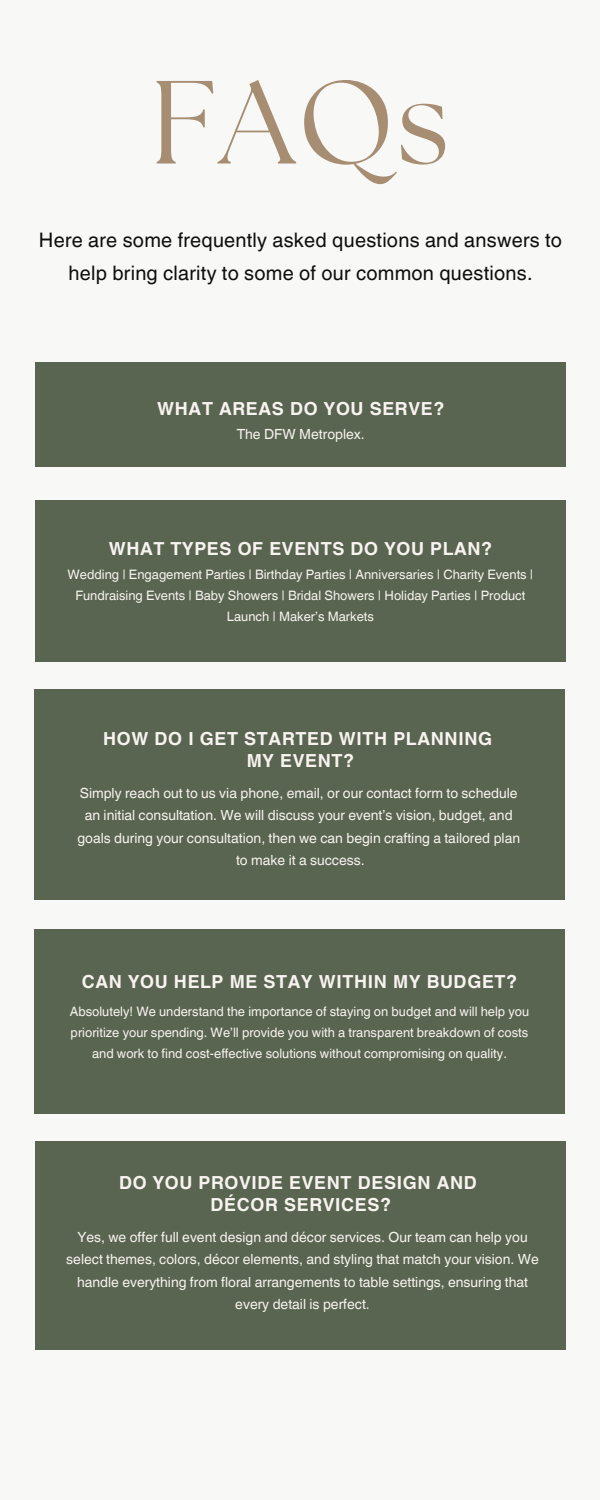
<style>
.page{position:relative;width:600px;height:1500px;background:#f8f8f7}
.page>*{position:absolute;margin:0;border:0;box-sizing:border-box;transform-origin:0 0}
.t1{font:117.9px "The Seasons";color:#a78e72}
.t2{font:20px/33px "Helvetica World";letter-spacing:.01em;color:#0e0f0b;text-align:center}
.t3{font:700 18px/22.5px "Helvetica World";letter-spacing:.035em;color:#f8f3f0;text-align:center}
.t4{font:14px/22.5px "Helvetica World";color:#f8f3f0;text-align:center}
.t5{font:13px/21px "Helvetica World";color:#f8f3f0;text-align:center}
</style>
<div class="page">
<div style="left:36px;top:362px;width:530px;height:105px;background:#596550"></div>
<div style="left:35px;top:500px;width:531px;height:162px;background:#596550"></div>
<div style="left:34px;top:689px;width:531px;height:210px;background:#596550"></div>
<div style="left:34px;top:930px;width:531px;height:184px;background:#596550"></div>
<div style="left:36px;top:1141px;width:530px;height:209px;background:#596550"></div>
<h1 class="t1" style="left:151px;top:69px;width:300px">FAQs</h1>
<h2 class="t2" style="left:39px;top:223px;width:525px">Here are some frequently asked questions and answers to help bring clarity to some of our common questions.</h2>
<h3 class="t3" style="left:157px;top:396px;width:288px">WHAT AREAS DO YOU SERVE?</h3>
<p class="t4" style="left:237px;top:423px;width:130px">The DFW Metroplex.</p>
<h3 class="t3" style="left:109px;top:536px;width:385px">WHAT TYPES OF EVENTS DO YOU PLAN?</h3>
<p class="t5" style="left:68px;top:564px;width:467px">Wedding | Engagement Parties | Birthday Parties | Anniversaries | Charity Events |<br>Fundraising Events | Baby Showers | Bridal Showers | Holiday Parties | Product<br>Launch | Maker’s Markets</p>
<h3 class="t3" style="left:103px;top:725px;width:391px">HOW DO I GET STARTED WITH PLANNING<br>MY EVENT?</h3>
<p class="t4" style="left:80px;top:781px;width:439px">Simply reach out to us via phone, email, or our contact form to schedule</p>
<p class="t4" style="left:85px;top:804px;width:429px">an initial consultation. We will discuss your event’s vision, budget, and</p>
<p class="t4" style="left:77px;top:826px;width:444px">goals during your consultation, then we can begin crafting a tailored plan</p>
<p class="t4" style="left:236px;top:849px;width:130px">to make it a success.</p>
<h3 class="t3" style="left:82px;top:968px;width:437px">CAN YOU HELP ME STAY WITHIN MY BUDGET?</h3>
<p class="t5" style="left:70px;top:1001px;width:461px">Absolutely! We understand the importance of staying on budget and will help you prioritize your spending. We’ll provide you with a transparent breakdown of costs and work to find cost-effective solutions without compromising on quality.</p>
<h3 class="t3" style="left:119px;top:1169px;width:360px">DO YOU PROVIDE EVENT DESIGN AND<br>DÉCOR SERVICES?</h3>
<p class="t4" style="left:66px;top:1226px;width:474px">Yes, we offer full event design and décor services. Our team can help you select themes, colors, décor elements, and styling that match your vision. We handle everything from floral arrangements to table settings, ensuring that every detail is perfect.</p>
</div>
